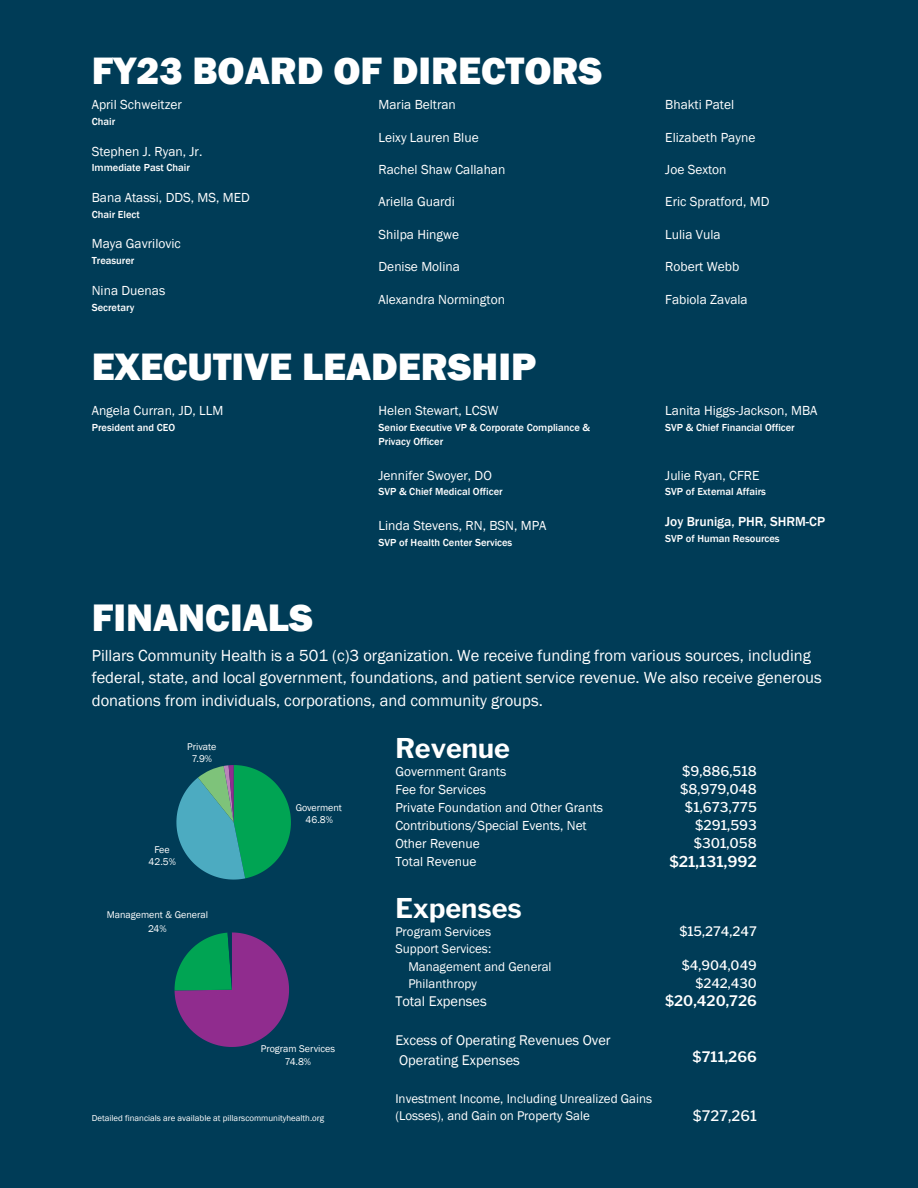
<style>
.page{position:relative;width:918px;height:1188px;background:#003c57}
.page>*{position:absolute;margin:0;border:0;box-sizing:border-box;transform-origin:0 0}
.t1{font:800 39.45px "Franklin Gothic";color:#fff}
.t2{font:800 39.3px "Franklin Gothic";color:#fff}
.t3{font:700 27px "Libre Franklin";color:#fff}
.t4{font:16.5px/22.5px "Franklin Gothic";color:#fff}
.t5{font:600 15px "Libre Franklin";color:#fff}
.t6{font:14.4px/19.5px "Franklin Gothic";color:#fff}
.t7{font:600 14.4px "Libre Franklin";color:#fff}
.t8{font:500 14.4px "Libre Franklin";color:#fff}
.t9{font:13.5px/18px "Franklin Gothic";color:#fff}
.t10{font:500 13.5px/18px "Libre Franklin";color:#fff;text-align:right}
.t11{font:500 13.5px "Franklin Gothic";color:#fff}
.t12{font:13.05px/17.2px "Franklin Gothic";color:#fff}
.t13{font:500 13.05px/17.2px "Libre Franklin";color:#fff;text-align:right}
.t14{font:500 10.5px/14px "Franklin Gothic";color:#fff}
.t15{font:10.05px/12px "Franklin Gothic";color:#fff;text-align:center}
.t16{font:8.85px "Franklin Gothic";color:#fff}
</style>
<div class="page">
<svg style="left:176px;top:765px;width:115px;height:115px"></svg>
<svg style="left:175px;top:932px;width:114px;height:115px"></svg>
<p class="t2" style="left:92px;top:48px;width:512px">FY23 BOARD OF DIRECTORS</p>
<h6 class="t9" style="left:92px;top:96px;width:92px">April Schweitzer</h6>
<h6 class="t14" style="left:92px;top:114px;width:25px">Chair</h6>
<h6 class="t9" style="left:92px;top:142px;width:112px">Stephen J. Ryan, Jr.</h6>
<h6 class="t14" style="left:92px;top:161px;width:100px">Immediate Past Chair</h6>
<h6 class="t9" style="left:92px;top:188px;width:160px">Bana Atassi, DDS, MS, MED</h6>
<h6 class="t14" style="left:92px;top:207px;width:50px">Chair Elect</h6>
<h6 class="t9" style="left:92px;top:235px;width:91px">Maya Gavrilovic</h6>
<h6 class="t14" style="left:92px;top:254px;width:44px">Treasurer</h6>
<h6 class="t9" style="left:92px;top:281px;width:75px">Nina Duenas</h6>
<h6 class="t14" style="left:92px;top:300px;width:44px">Secretary</h6>
<h6 class="t9" style="left:379px;top:96px;width:79px">Maria Beltran</h6>
<h6 class="t9" style="left:379px;top:128px;width:102px">Leixy Lauren Blue</h6>
<h1 class="t9" style="left:379px;top:160px;width:128px">Rachel Shaw Callahan</h1>
<h6 class="t9" style="left:379px;top:193px;width:78px">Ariella Guardi</h6>
<p class="t9" style="left:379px;top:225px;width:82px">Shilpa Hingwe</p>
<p class="t9" style="left:379px;top:257px;width:83px">Denise Molina</p>
<p class="t9" style="left:379px;top:290px;width:128px">Alexandra Normington</p>
<p class="t2" style="left:92px;top:344px;width:446px">EXECUTIVE LEADERSHIP</p>
<h4 class="t9" style="left:92px;top:401px;width:133px">Angela Curran, JD, LLM</h4>
<h4 class="t14" style="left:92px;top:420px;width:85px">President and CEO</h4>
<h2 class="t9" style="left:379px;top:401px;width:121px">Helen Stewart, LCSW</h2>
<h3 class="t14" style="left:379px;top:420px;width:213px">Senior Executive VP &amp; Corporate Compliance &amp;<br>Privacy Officer</h3>
<h6 class="t9" style="left:379px;top:466px;width:115px">Jennifer Swoyer, DO</h6>
<h2 class="t14" style="left:379px;top:485px;width:126px">SVP &amp; Chief Medical Officer</h2>
<h5 class="t9" style="left:379px;top:517px;width:169px">Linda Stevens, RN, BSN, MPA</h5>
<h5 class="t14" style="left:379px;top:535px;width:135px">SVP of Health Center Services</h5>
<p class="t9" style="left:665px;top:96px;width:70px">Bhakti Patel</p>
<p class="t9" style="left:665px;top:128px;width:92px">Elizabeth Payne</p>
<p class="t9" style="left:665px;top:160px;width:63px">Joe Sexton</p>
<p class="t9" style="left:665px;top:193px;width:106px">Eric Spratford, MD</p>
<p class="t9" style="left:665px;top:225px;width:57px">Lulia Vula</p>
<h6 class="t9" style="left:665px;top:257px;width:76px">Robert Webb</h6>
<h1 class="t9" style="left:665px;top:290px;width:84px">Fabiola Zavala</h1>
<h5 class="t9" style="left:665px;top:401px;width:154px">Lanita Higgs-Jackson, MBA</h5>
<h5 class="t14" style="left:665px;top:420px;width:131px">SVP &amp; Chief Financial Officer</h5>
<h6 class="t9" style="left:665px;top:466px;width:96px">Julie Ryan, CFRE</h6>
<h6 class="t14" style="left:665px;top:485px;width:102px">SVP of External Affairs</h6>
<h6 class="t11" style="left:665px;top:514px;width:161px">Joy Bruniga, PHR, SHRM-CP</h6>
<h6 class="t14" style="left:665px;top:531px;width:116px">SVP of Human Resources</h6>
<h6 class="t1" style="left:92px;top:594px;width:223px">FINANCIALS</h6>
<h6 class="t4" style="left:92px;top:644px;width:732px">Pillars Community Health is a 501 (c)3 organization. We receive funding from various sources, including federal, state, and local government, foundations, and patient service revenue. We also receive generous donations from individuals, corporations, and community groups.</h6>
<p class="t15" style="left:187px;top:740px;width:31px">Private<br>7.9%</p>
<p class="t15" style="left:149px;top:844px;width:29px">Fee<br>42.5%</p>
<p class="t15" style="left:107px;top:908px;width:103px;line-height:13.5px">Management &amp; General<br>24%</p>
<p class="t15" style="left:296px;top:801px;width:48px">Goverment<br>46.8%</p>
<p class="t15" style="left:261px;top:1042px;width:76px;line-height:13.5px">Program Services<br>74.8%</p>
<h6 class="t16" style="left:92px;top:1113px;width:234px">Detailed financials are available at pillarscommunityhealth.org</h6>
<h1 class="t3" style="left:395px;top:732px;width:116px">Revenue</h1>
<h6 class="t9" style="left:395px;top:763px;width:209px">Government Grants<br>Fee for Services<br>Private Foundation and Other Grants<br>Contributions/Special Events, Net<br>Other Revenue<br>Total Revenue</h6>
<p class="t10" style="left:680px;top:762px;width:78px">$9,886,518 $8,979,048 $1,673,775 $291,593 $301,058</p>
<p class="t5" style="left:669px;top:852px;width:89px">$21,131,992</p>
<p class="t3" style="left:395px;top:892px;width:128px">Expenses</p>
<h6 class="t12" style="left:395px;top:923px;width:97px">Program Services</h6>
<h6 class="t12" style="left:395px;top:940px;width:97px">Support Services:</h6>
<h6 class="t12" style="left:408px;top:957px;width:145px">Management and General</h6>
<h6 class="t12" style="left:408px;top:975px;width:70px">Philanthropy</h6>
<h6 class="t6" style="left:395px;top:992px;width:93px">Total Expenses</h6>
<h6 class="t6" style="left:395px;top:1031px;width:217px">Excess of Operating Revenues Over<br>Operating Expenses</h6>
<h6 class="t12" style="left:395px;top:1090px;width:258px">Investment Income, Including Unrealized Gains (Losses), and Gain on Property Sale</h6>
<h6 class="t13" style="left:679px;top:922px;width:79px">$15,274,247</h6>
<h6 class="t13" style="left:682px;top:957px;width:77px">$4,904,049 $242,430</h6>
<h6 class="t7" style="left:665px;top:992px;width:93px">$20,420,726</h6>
<h6 class="t7" style="left:693px;top:1048px;width:66px">$711,266</h6>
<h6 class="t8" style="left:693px;top:1107px;width:65px">$727,261</h6>
</div>
